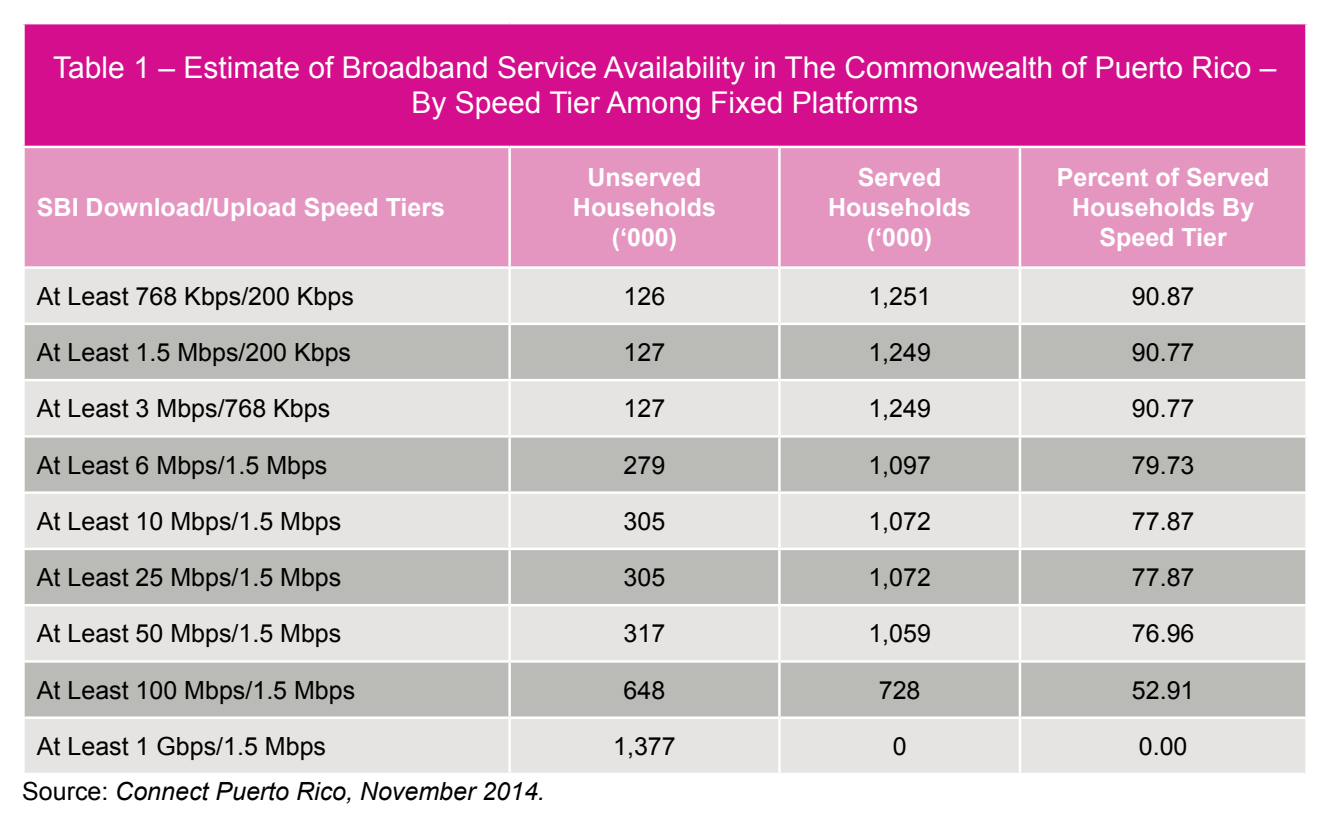
<style>
.page{position:relative;width:1329px;height:830px;background:#fff}
.page>*{position:absolute;margin:0;border:0;box-sizing:border-box;transform-origin:0 0}
.t1{font:30px/35px "Arial";color:#fff;text-align:center}
.t2{font:25px "Arial";color:#000}
.t3{font:700 25px/30px "Arial";color:#fff;text-align:center}
.t4{font:italic 25px "Arial";color:#000}
.s1{font-style:normal}
</style>
<div class="page">
<div style="left:23px;top:23px;width:1283px;height:124px;background:#d40e8c"></div>
<div style="left:25px;top:148px;width:1280px;height:118px;background:#e496c1"></div>
<div style="left:25px;top:269px;width:1280px;height:504px;background:#e5e4e2"></div>
<svg style="left:25px;top:325px;width:1280px;height:391px;background:#ccccc9"></svg>
<hr style="left:22px;top:22px;width:487px;height:2px;background:#fff">
<hr style="left:22px;top:24px;width:3px;height:122px;background:#fff">
<hr style="left:509px;top:22px;width:270px;height:2px;background:#fff">
<hr style="left:779px;top:22px;width:240px;height:2px;background:#fff">
<hr style="left:1019px;top:22px;width:288px;height:2px;background:#fff">
<hr style="left:1305px;top:24px;width:2px;height:122px;background:#fff">
<hr style="left:22px;top:146px;width:487px;height:2px;background:#fff">
<hr style="left:509px;top:146px;width:270px;height:2px;background:#fff">
<hr style="left:508px;top:148px;width:3px;height:118px;background:#fff">
<hr style="left:779px;top:146px;width:240px;height:2px;background:#fff">
<hr style="left:778px;top:148px;width:2px;height:118px;background:#fff">
<hr style="left:1019px;top:146px;width:288px;height:2px;background:#fff">
<hr style="left:1018px;top:148px;width:3px;height:118px;background:#fff">
<hr style="left:508px;top:269px;width:3px;height:54px;background:#fff">
<hr style="left:778px;top:269px;width:2px;height:54px;background:#fff">
<hr style="left:1018px;top:269px;width:3px;height:54px;background:#fff">
<hr style="left:22px;top:323px;width:487px;height:2px;background:#fff">
<hr style="left:509px;top:323px;width:270px;height:2px;background:#fff">
<hr style="left:508px;top:325px;width:3px;height:54px;background:#fff">
<hr style="left:779px;top:323px;width:240px;height:2px;background:#fff">
<hr style="left:778px;top:325px;width:2px;height:54px;background:#fff">
<hr style="left:1019px;top:323px;width:288px;height:2px;background:#fff">
<hr style="left:1018px;top:325px;width:3px;height:54px;background:#fff">
<hr style="left:22px;top:379px;width:487px;height:2px;background:#fff">
<hr style="left:509px;top:379px;width:270px;height:2px;background:#fff">
<hr style="left:508px;top:381px;width:3px;height:54px;background:#fff">
<hr style="left:779px;top:379px;width:240px;height:2px;background:#fff">
<hr style="left:778px;top:381px;width:2px;height:54px;background:#fff">
<hr style="left:1019px;top:379px;width:288px;height:2px;background:#fff">
<hr style="left:1018px;top:381px;width:3px;height:54px;background:#fff">
<hr style="left:22px;top:435px;width:487px;height:3px;background:#fff">
<hr style="left:509px;top:435px;width:270px;height:3px;background:#fff">
<hr style="left:508px;top:438px;width:3px;height:53px;background:#fff">
<hr style="left:779px;top:435px;width:240px;height:3px;background:#fff">
<hr style="left:778px;top:438px;width:2px;height:53px;background:#fff">
<hr style="left:1019px;top:435px;width:288px;height:3px;background:#fff">
<hr style="left:1018px;top:438px;width:3px;height:53px;background:#fff">
<hr style="left:22px;top:491px;width:487px;height:3px;background:#fff">
<hr style="left:509px;top:491px;width:270px;height:3px;background:#fff">
<hr style="left:508px;top:494px;width:3px;height:54px;background:#fff">
<hr style="left:779px;top:491px;width:240px;height:3px;background:#fff">
<hr style="left:778px;top:494px;width:2px;height:54px;background:#fff">
<hr style="left:1019px;top:491px;width:288px;height:3px;background:#fff">
<hr style="left:1018px;top:494px;width:3px;height:54px;background:#fff">
<hr style="left:22px;top:548px;width:487px;height:2px;background:#fff">
<hr style="left:509px;top:548px;width:270px;height:2px;background:#fff">
<hr style="left:508px;top:550px;width:3px;height:54px;background:#fff">
<hr style="left:779px;top:548px;width:240px;height:2px;background:#fff">
<hr style="left:778px;top:550px;width:2px;height:54px;background:#fff">
<hr style="left:1019px;top:548px;width:288px;height:2px;background:#fff">
<hr style="left:1018px;top:550px;width:3px;height:54px;background:#fff">
<hr style="left:22px;top:604px;width:487px;height:2px;background:#fff">
<hr style="left:509px;top:604px;width:270px;height:2px;background:#fff">
<hr style="left:508px;top:606px;width:3px;height:54px;background:#fff">
<hr style="left:779px;top:604px;width:240px;height:2px;background:#fff">
<hr style="left:778px;top:606px;width:2px;height:54px;background:#fff">
<hr style="left:1019px;top:604px;width:288px;height:2px;background:#fff">
<hr style="left:1018px;top:606px;width:3px;height:54px;background:#fff">
<hr style="left:22px;top:660px;width:487px;height:3px;background:#fff">
<hr style="left:509px;top:660px;width:270px;height:3px;background:#fff">
<hr style="left:508px;top:663px;width:3px;height:53px;background:#fff">
<hr style="left:779px;top:660px;width:240px;height:3px;background:#fff">
<hr style="left:778px;top:663px;width:2px;height:53px;background:#fff">
<hr style="left:1019px;top:660px;width:288px;height:3px;background:#fff">
<hr style="left:1018px;top:663px;width:3px;height:53px;background:#fff">
<hr style="left:22px;top:716px;width:487px;height:3px;background:#fff">
<hr style="left:509px;top:716px;width:270px;height:3px;background:#fff">
<hr style="left:508px;top:719px;width:3px;height:54px;background:#fff">
<hr style="left:779px;top:716px;width:240px;height:3px;background:#fff">
<hr style="left:778px;top:719px;width:2px;height:54px;background:#fff">
<hr style="left:1019px;top:716px;width:288px;height:3px;background:#fff">
<hr style="left:1018px;top:719px;width:3px;height:54px;background:#fff">
<p class="t1" style="left:53px;top:50px;width:1224px">Table 1 – Estimate of Broadband Service Availability in The Commonwealth of Puerto Rico –<br>By Speed Tier Among Fixed Platforms</p>
<p class="t3" style="left:37px;top:193px;width:409px">SBI Download/Upload Speed Tiers</p>
<p class="t3" style="left:573px;top:163px;width:145px">Unserved<br>Households (‘000)</p>
<p class="t3" style="left:828px;top:163px;width:145px">Served<br>Households (‘000)</p>
<p class="t3" style="left:1056px;top:163px;width:214px">Percent of Served<br>Households By<br>Speed Tier</p>
<p class="t2" style="left:37px;top:282px;width:318px">At Least 768 Kbps/200 Kbps</p>
<p class="t2" style="left:623px;top:282px;width:43px">126</p>
<p class="t2" style="left:868px;top:282px;width:64px">1,251</p>
<p class="t2" style="left:1131px;top:282px;width:64px">90.87</p>
<p class="t2" style="left:37px;top:338px;width:316px">At Least 1.5 Mbps/200 Kbps</p>
<p class="t2" style="left:623px;top:338px;width:43px">127</p>
<p class="t2" style="left:868px;top:338px;width:64px">1,249</p>
<p class="t2" style="left:1131px;top:338px;width:64px">90.77</p>
<p class="t2" style="left:37px;top:394px;width:295px">At Least 3 Mbps/768 Kbps</p>
<p class="t2" style="left:623px;top:394px;width:43px">127</p>
<p class="t2" style="left:868px;top:394px;width:64px">1,249</p>
<p class="t2" style="left:1131px;top:394px;width:64px">90.77</p>
<p class="t2" style="left:37px;top:451px;width:292px">At Least 6 Mbps/1.5 Mbps</p>
<p class="t2" style="left:623px;top:451px;width:43px">279</p>
<p class="t2" style="left:868px;top:451px;width:64px">1,097</p>
<p class="t2" style="left:1131px;top:451px;width:64px">79.73</p>
<p class="t2" style="left:37px;top:507px;width:306px">At Least 10 Mbps/1.5 Mbps</p>
<p class="t2" style="left:623px;top:507px;width:43px">305</p>
<p class="t2" style="left:868px;top:507px;width:64px">1,072</p>
<p class="t2" style="left:1131px;top:507px;width:64px">77.87</p>
<p class="t2" style="left:37px;top:563px;width:306px">At Least 25 Mbps/1.5 Mbps</p>
<p class="t2" style="left:623px;top:563px;width:43px">305</p>
<p class="t2" style="left:868px;top:563px;width:64px">1,072</p>
<p class="t2" style="left:1131px;top:563px;width:64px">77.87</p>
<p class="t2" style="left:37px;top:619px;width:306px">At Least 50 Mbps/1.5 Mbps</p>
<p class="t2" style="left:623px;top:619px;width:43px">317</p>
<p class="t2" style="left:868px;top:619px;width:64px">1,059</p>
<p class="t2" style="left:1131px;top:619px;width:64px">76.96</p>
<p class="t2" style="left:37px;top:676px;width:320px">At Least 100 Mbps/1.5 Mbps</p>
<p class="t2" style="left:623px;top:676px;width:43px">648</p>
<p class="t2" style="left:878px;top:676px;width:43px">728</p>
<p class="t2" style="left:1131px;top:676px;width:64px">52.91</p>
<p class="t2" style="left:37px;top:732px;width:291px">At Least 1 Gbps/1.5 Mbps</p>
<p class="t2" style="left:613px;top:732px;width:64px">1,377</p>
<p class="t2" style="left:892px;top:732px;width:15px">0</p>
<p class="t2" style="left:1138px;top:732px;width:50px">0.00</p>
<p class="t4" style="left:22px;top:777px;width:524px"><span class="s1">Source:</span> Connect Puerto Rico, November 2014.</p>
</div>
